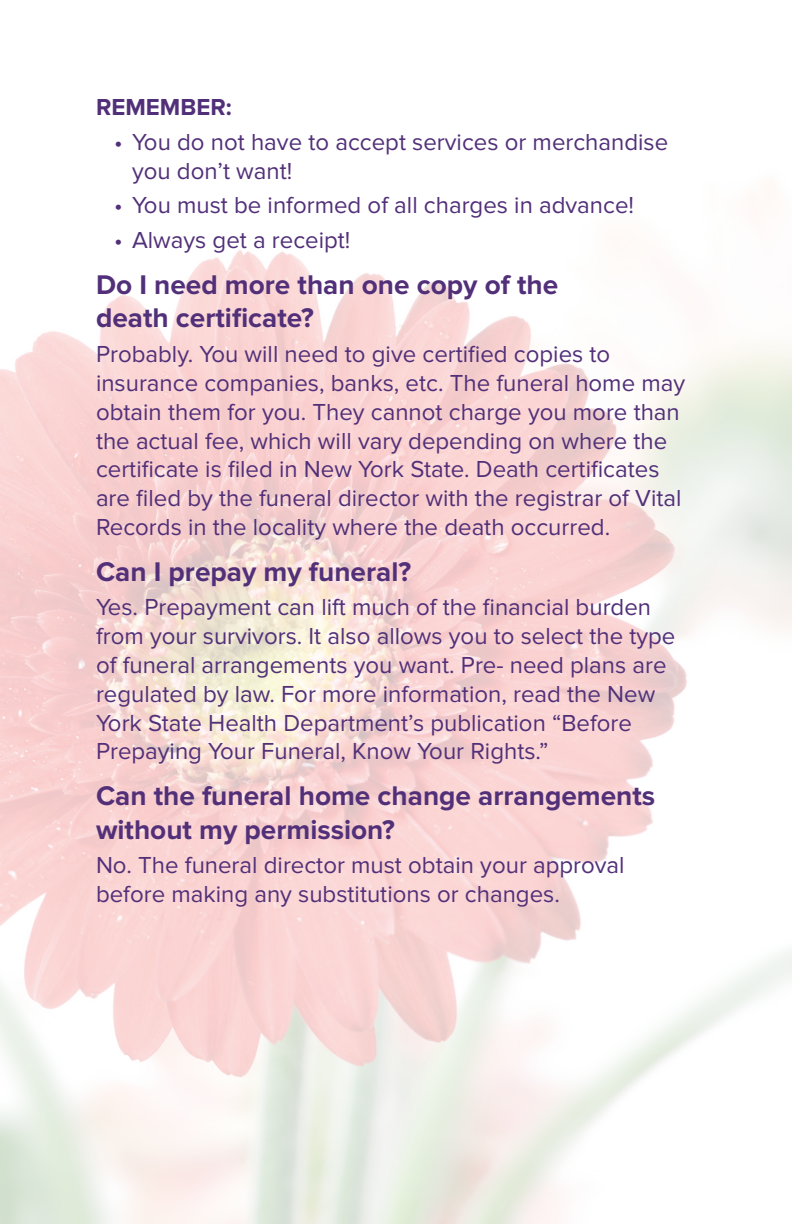
<style>
.page{position:relative;width:792px;height:1224px;background:#fff}
.page>*{position:absolute;margin:0;border:0;box-sizing:border-box;transform-origin:0 0}
.t1{font:700 28px/33.6px "Proxima Nova";color:#523079}
.t2{font:24px/28.8px "Proxima Nova";color:#523079}
.t3{font:700 24px "Proxima Nova";color:#523079}
</style>
<div class="page">
<img style="left:0;top:183px;width:792px;height:1041px">
<p class="t3" style="left:96px;top:93px;width:137px">REMEMBER:</p>
<p class="t2" style="left:132px;top:128px;width:538px;text-indent:-18px">• You do not have to accept services or merchandise you don’t want!</p>
<p class="t2" style="left:114px;top:191px;width:522px">• You must be informed of all charges in advance!</p>
<p class="t2" style="left:114px;top:226px;width:238px">• Always get a receipt!</p>
<p class="t1" style="left:96px;top:268px;width:464px">Do I need more than one copy of the death certificate?</p>
<p class="t2" style="left:96px;top:340px;width:591px">Probably. You will need to give certified copies to insurance companies, banks, etc. The funeral home may obtain them for you. They cannot charge you more than the actual fee, which will vary depending on where the certificate is filed in New York State. Death certificates are filed by the funeral director with the registrar of Vital Records in the locality where the death occurred.</p>
<p class="t1" style="left:96px;top:555px;width:317px">Can I prepay my funeral?</p>
<p class="t2" style="left:96px;top:593px;width:581px">Yes. Prepayment can lift much of the financial burden from your survivors. It also allows you to select the type of funeral arrangements you want. Pre- need plans are regulated by law. For more information, read the New York State Health Department’s publication “Before Prepaying Your Funeral, Know Your Rights.”</p>
<p class="t1" style="left:96px;top:779px;width:561px">Can the funeral home change arrangements without my permission?</p>
<p class="t2" style="left:96px;top:851px;width:530px">No. The funeral director must obtain your approval before making any substitutions or changes.</p>
</div>
